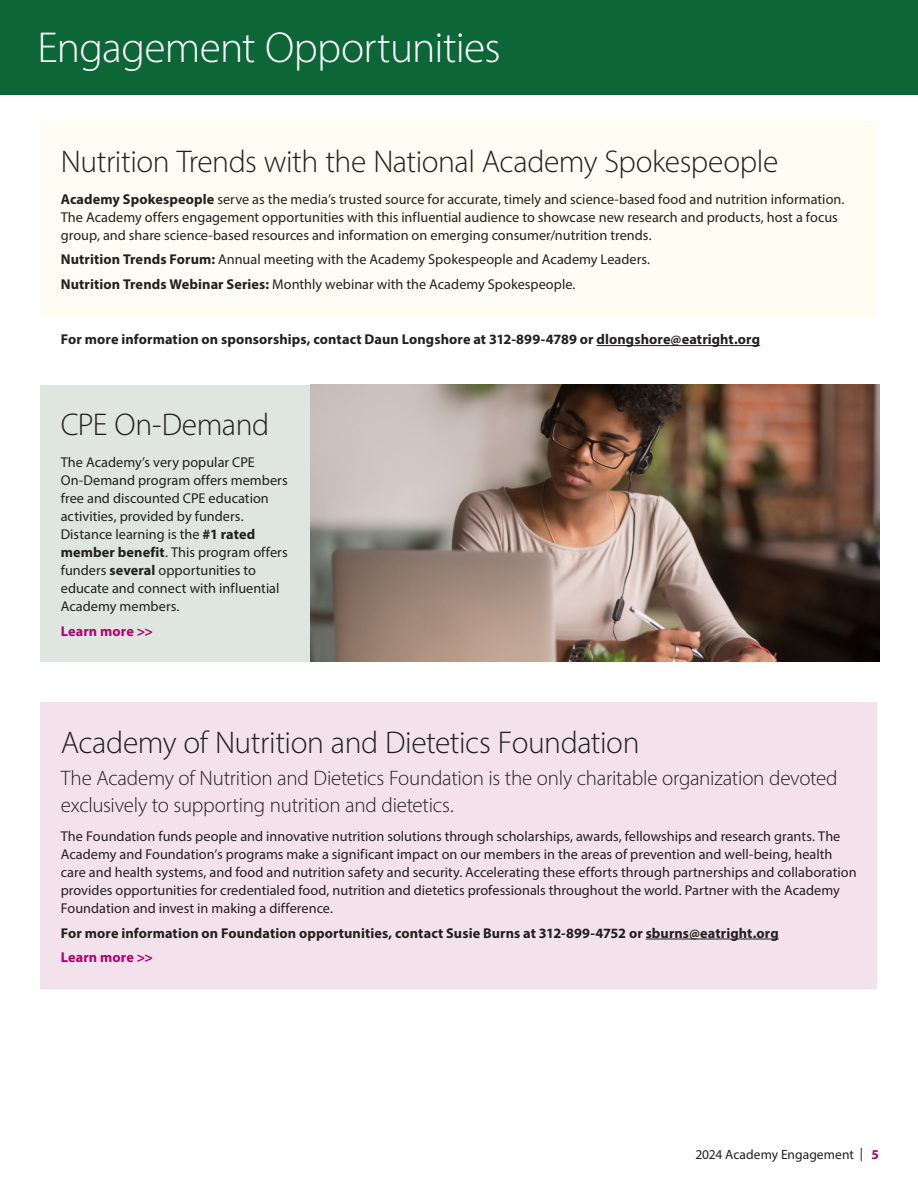
<style>
.page{position:relative;width:918px;height:1188px;background:#fff}
.page>*{position:absolute;margin:0;border:0;box-sizing:border-box;transform-origin:0 0}
.SECTION{font:300 43.5px "Myriad Pro";letter-spacing:-.015em;color:#fff}
.HEAD{font:300 31.5px "Myriad Pro";letter-spacing:-.015em;color:#231f20}
.INTRO{font:300 21px/27px "Myriad Pro";letter-spacing:-.01em;color:#231f20}
.BODY{font:14.25px/18px "Myriad Pro";letter-spacing:.005em;color:#231f20}
.BODY-2{font:700 14.25px "Myriad Pro";letter-spacing:.01em;color:#231f20}
.BODY-3{font:700 14.25px "Myriad Pro";letter-spacing:.01em;color:#af016e}
.t1{font:13.5px "Myriad Pro";letter-spacing:.005em;color:#231f20}
.s1{font-weight:700}
.s2{font-weight:700;color:#af016e}
</style>
<div class="page">
<div style="left:0;top:0;width:918px;height:94px;background:#0c6638"></div>
<div style="left:40px;top:702px;width:838px;height:286px;background:#f3e2eb"></div>
<hr style="left:646px;top:939px;width:133px;height:1px;background:#231f20">
<div style="left:40px;top:385px;width:838px;height:277px;background:#dfe6df"></div>
<div style="left:40px;top:122px;width:838px;height:195px;background:#fefdf3"></div>
<img style="left:310px;top:385px;width:570px;height:277px">
<hr style="left:596px;top:345px;width:164px;height:1px;background:#231f20">
<p class="SECTION" style="left:38px;top:21px;width:465px">Engagement Opportunities</p>
<p class="HEAD" style="left:61px;top:143px;width:719px">Nutrition Trends with the National Academy Spokespeople</p>
<p class="BODY" style="left:61px;top:190px;width:785px"><span class="s1">Academy Spokespeople</span> serve as the media’s trusted source for accurate, timely and science-based food and nutrition information.<br>The Academy offers engagement opportunities with this influential audience to showcase new research and products, host a focus group, and share science-based resources and information on emerging consumer/nutrition trends.</p>
<p class="BODY" style="left:61px;top:250px;width:591px"><span class="s1">Nutrition Trends Forum:</span> Annual meeting with the Academy Spokespeople and Academy Leaders.</p>
<p class="BODY" style="left:61px;top:275px;width:516px"><span class="s1">Nutrition Trends Webinar Series:</span> Monthly webinar with the Academy Spokespeople.</p>
<p class="BODY-2" style="left:61px;top:330px;width:701px">For more information on sponsorships, contact Daun Longshore at 312-899-4789 or dlongshore@eatright.org</p>
<p class="HEAD" style="left:61px;top:406px;width:210px">CPE On-Demand</p>
<p class="BODY" style="left:61px;top:453px;width:229px">The Academy’s very popular CPE<br>On-Demand program offers members free and discounted CPE education activities, provided by funders.<br>Distance learning is the <span class="s1">#1 rated member benefit</span>. This program offers funders <span class="s1">several</span> opportunities to educate and connect with influential<br>Academy members.</p>
<p class="BODY-3" style="left:61px;top:622px;width:94px">Learn more &gt;&gt;</p>
<p class="HEAD" style="left:61px;top:723px;width:580px">Academy of Nutrition and Dietetics Foundation</p>
<p class="INTRO" style="left:61px;top:764px;width:778px">The Academy of Nutrition and Dietetics Foundation is the only charitable organization devoted exclusively to supporting nutrition and dietetics.</p>
<p class="BODY" style="left:61px;top:827px;width:797px">The Foundation funds people and innovative nutrition solutions through scholarships, awards, fellowships and research grants. The Academy and Foundation’s programs make a significant impact on our members in the areas of prevention and well-being, health care and health systems, and food and nutrition safety and security. Accelerating these efforts through partnerships and collaboration provides opportunities for credentialed food, nutrition and dietetics professionals throughout the world. Partner with the Academy Foundation and invest in making a difference.</p>
<p class="BODY-2" style="left:61px;top:923px;width:720px">For more information on Foundation opportunities, contact Susie Burns at 312-899-4752 or sburns@eatright.org</p>
<p class="BODY-3" style="left:61px;top:948px;width:94px">Learn more &gt;&gt;</p>
<p class="t1" style="left:695px;top:1146px;width:185px">2024 Academy Engagement | <span class="s2">5</span></p>
</div>
